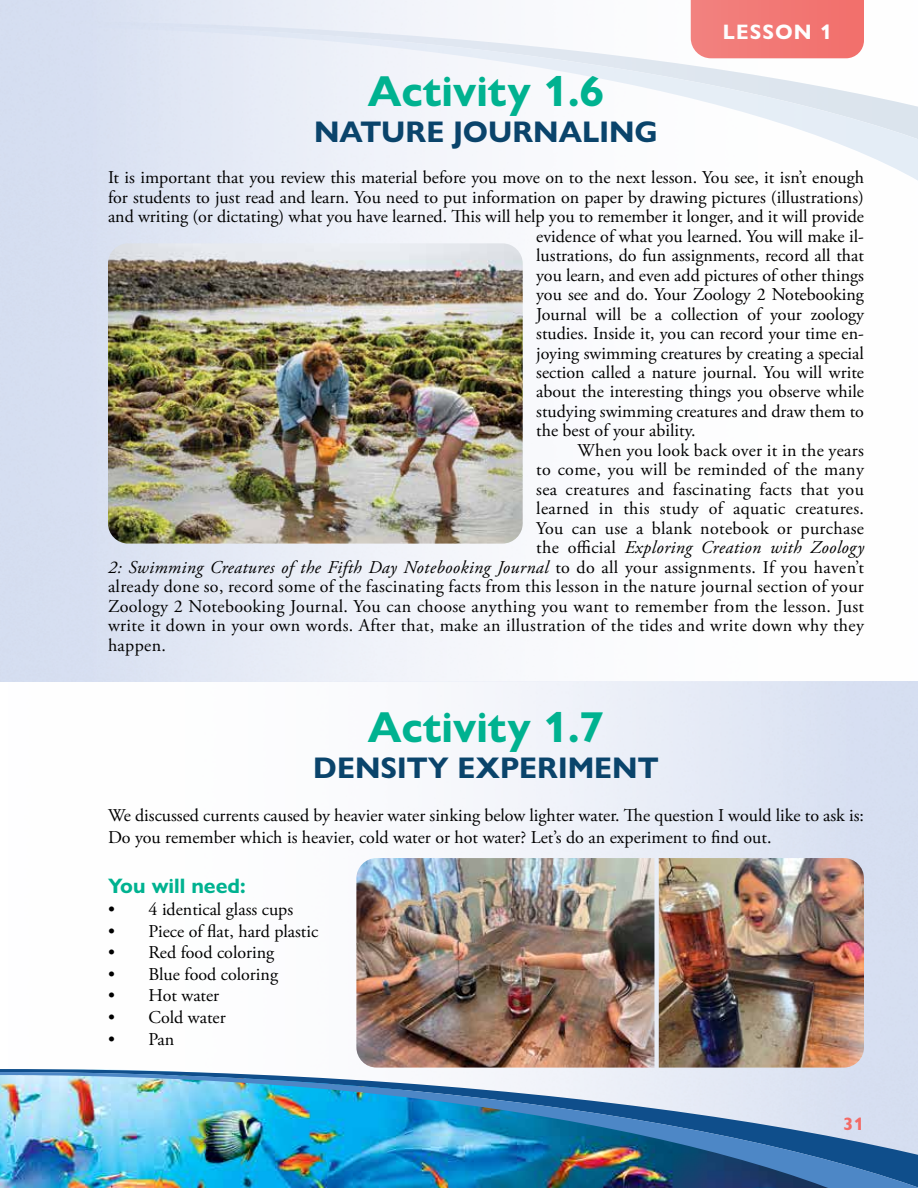
<style>
.page{position:relative;width:918px;height:1188px;background:#fff}
.page>*{position:absolute;margin:0;border:0;box-sizing:border-box;transform-origin:0 0}
.t1{font:700 43.5px "Gill Sans Nova";color:#00b290}
.t2{font:700 30px "Gill Sans Nova";color:#0a446b}
.t3{font:700 21px "Gill Sans Nova";color:#00b290}
.t4{font:700 21px "Gill Sans Nova";letter-spacing:.05em;color:#fff}
.t5{font:18px/21.6px "Adobe Garamond Pro";color:#000}
.t6{font:18px "Adobe Garamond Pro";letter-spacing:.02em;color:#000}
.t7{font:italic 18px "Adobe Garamond Pro";letter-spacing:.02em;color:#000}
.t8{font:700 18px "Gill Sans Nova";color:#f26b67}
.s1{font-style:normal}
</style>
<div class="page">
<img style="left:108px;top:243px;width:415px;height:301px">
<img style="left:659px;top:858px;width:205px;height:210px">
<img style="left:356px;top:858px;width:298px;height:210px">
<svg style="left:0;top:1069px;width:918px;height:3px"></svg>
<img style="left:0;top:1072px;width:918px;height:116px">
<p class="t4" style="left:723px;top:19px;width:111px">LESSON 1</p>
<h1 class="t1" style="left:368px;top:64px;width:238px">Activity 1.6</h1>
<h2 class="t2" style="left:314px;top:113px;width:345px">NATURE JOURNALING</h2>
<p class="t5" style="left:108px;top:167px;width:758px">It is important that you review this material before you move on to the next lesson. You see, it isn’t enough</p>
<p class="t5" style="left:108px;top:187px;width:758px">for students to just read and learn. You need to put information on paper by drawing pictures (illustrations)</p>
<p class="t5" style="left:108px;top:206px;width:758px">and writing (or dictating) what you have learned. This will help you to remember it longer, and it will provide</p>
<p class="t5" style="left:536px;top:226px;width:329px">evidence of what you learned. You will make il-</p>
<p class="t5" style="left:536px;top:245px;width:329px">lustrations, do fun assignments, record all that</p>
<p class="t5" style="left:536px;top:265px;width:329px">you learn, and even add pictures of other things</p>
<p class="t5" style="left:536px;top:284px;width:329px">you see and do. Your Zoology 2 Notebooking</p>
<p class="t5" style="left:536px;top:304px;width:329px">Journal will be a collection of your zoology</p>
<p class="t5" style="left:536px;top:323px;width:329px">studies. Inside it, you can record your time en-</p>
<p class="t5" style="left:536px;top:343px;width:329px">joying swimming creatures by creating a special</p>
<p class="t5" style="left:536px;top:362px;width:329px">section called a nature journal. You will write</p>
<p class="t5" style="left:536px;top:382px;width:329px">about the interesting things you observe while</p>
<p class="t5" style="left:536px;top:401px;width:329px">studying swimming creatures and draw them to</p>
<p class="t5" style="left:536px;top:421px;width:161px">the best of your ability.</p>
<p class="t6" style="left:577px;top:439px;width:288px">When you look back over it in the years</p>
<p class="t6" style="left:536px;top:459px;width:329px">to come, you will be reminded of the many</p>
<p class="t6" style="left:536px;top:478px;width:329px">sea creatures and fascinating facts that you</p>
<p class="t6" style="left:536px;top:498px;width:329px">learned in this study of aquatic creatures.</p>
<p class="t6" style="left:536px;top:517px;width:329px">You can use a blank notebook or purchase</p>
<p class="t7" style="left:536px;top:537px;width:329px"><span class="s1">the official</span> Exploring Creation with Zoology</p>
<p class="t7" style="left:108px;top:556px;width:757px">2: Swimming Creatures of the Fifth Day Notebooking Journal <span class="s1">to do all your assignments. If you haven’t</span></p>
<p class="t6" style="left:108px;top:576px;width:757px">already done so, record some of the fascinating facts from this lesson in the nature journal section of your</p>
<p class="t6" style="left:108px;top:595px;width:758px">Zoology 2 Notebooking Journal. You can choose anything you want to remember from the lesson. Just</p>
<p class="t6" style="left:108px;top:615px;width:757px">write it down in your own words. After that, make an illustration of the tides and write down why they</p>
<p class="t5" style="left:108px;top:635px;width:60px">happen.</p>
<h1 class="t1" style="left:368px;top:700px;width:238px">Activity 1.7</h1>
<h2 class="t2" style="left:313px;top:749px;width:347px">DENSITY EXPERIMENT</h2>
<p class="t5" style="left:108px;top:806px;width:758px">We discussed currents caused by heavier water sinking below lighter water. The question I would like to ask is:<br>Do you remember which is heavier, cold water or hot water? Let’s do an experiment to find out.</p>
<p class="t3" style="left:108px;top:873px;width:139px">You will need:</p>
<p class="t5" style="left:108px;top:899px;width:187px">• 4 identical glass cups</p>
<p class="t5" style="left:108px;top:921px;width:212px">• Piece of flat, hard plastic</p>
<p class="t5" style="left:108px;top:942px;width:168px">• Red food coloring</p>
<p class="t5" style="left:108px;top:964px;width:172px">• Blue food coloring</p>
<p class="t5" style="left:108px;top:986px;width:113px">• Hot water</p>
<p class="t5" style="left:108px;top:1007px;width:119px">• Cold water</p>
<p class="t5" style="left:108px;top:1029px;width:68px">• Pan</p>
<p class="t8" style="left:843px;top:1113px;width:22px">31</p>
</div>
